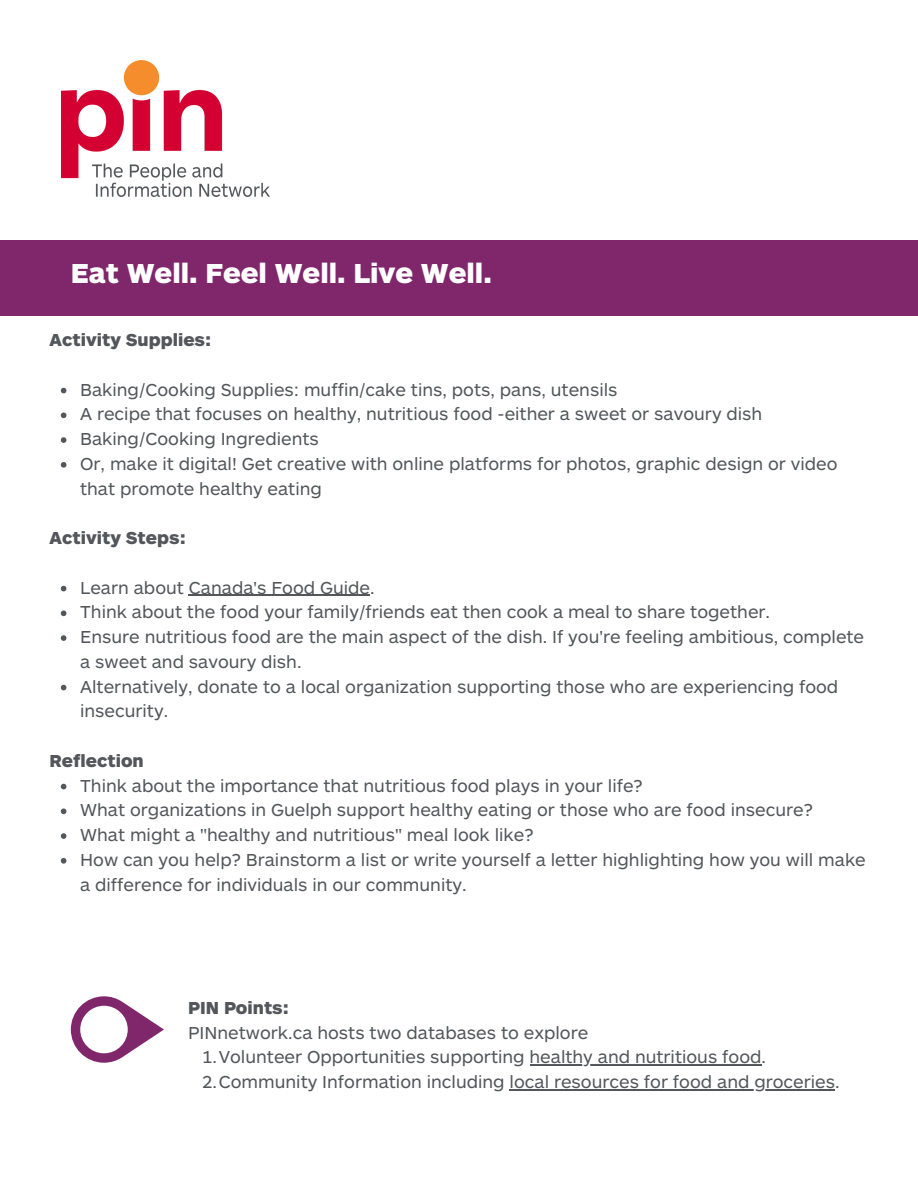
<style>
.page{position:relative;width:918px;height:1188px;background:#fff}
.page>*{position:absolute;margin:0;border:0;box-sizing:border-box;transform-origin:0 0}
.t1{font:900 28.5px "ARS Maquette";color:#fff}
.t2{font:18px/24.8px "ARS Maquette";color:#53565a}
.t3{font:900 18px "ARS Maquette";color:#53565a}
</style>
<div class="page">
<div style="left:0;top:240px;width:918px;height:76px;background:#80276c"></div>
<svg style="left:61px;top:388px;width:5px;height:5px"></svg>
<svg style="left:61px;top:413px;width:5px;height:5px"></svg>
<svg style="left:61px;top:437px;width:5px;height:6px"></svg>
<svg style="left:61px;top:462px;width:5px;height:6px"></svg>
<svg style="left:61px;top:586px;width:5px;height:5px"></svg>
<hr style="left:189px;top:595px;width:181px;height:1px;background:#53565a">
<svg style="left:61px;top:611px;width:5px;height:5px"></svg>
<svg style="left:61px;top:635px;width:5px;height:6px"></svg>
<svg style="left:61px;top:685px;width:5px;height:5px"></svg>
<svg style="left:61px;top:784px;width:5px;height:5px"></svg>
<svg style="left:61px;top:809px;width:5px;height:5px"></svg>
<svg style="left:61px;top:833px;width:5px;height:6px"></svg>
<svg style="left:61px;top:858px;width:5px;height:6px"></svg>
<svg style="left:71px;top:996px;width:93px;height:67px"></svg>
<div style="left:80px;top:1006px;width:48px;height:47px;background:#fff;border-radius:50%"></div>
<hr style="left:530px;top:1064px;width:232px;height:2px;background:#53565a">
<hr style="left:510px;top:1089px;width:325px;height:1px;background:#53565a">
<img style="left:61px;top:60px;width:208px;height:137px">
<h1 class="t1" style="left:71px;top:254px;width:423px">Eat Well. Feel Well. Live Well.</h1>
<p class="t3" style="left:50px;top:328px;width:163px">Activity Supplies:</p>
<p class="t2" style="left:80px;top:376px;width:759px">Baking/Cooking Supplies: muffin/cake tins, pots, pans, utensils<br>A recipe that focuses on healthy, nutritious food -either a sweet or savoury dish Baking/Cooking Ingredients<br>Or, make it digital! Get creative with online platforms for photos, graphic design or video that promote healthy eating</p>
<p class="t3" style="left:50px;top:526px;width:138px">Activity Steps:</p>
<p class="t2" style="left:80px;top:574px;width:786px">Learn about Canada's Food Guide.<br>Think about the food your family/friends eat then cook a meal to share together.<br>Ensure nutritious food are the main aspect of the dish. If you're feeling ambitious, complete a sweet and savoury dish.<br>Alternatively, donate to a local organization supporting those who are experiencing food insecurity.</p>
<p class="t3" style="left:50px;top:749px;width:96px">Reflection</p>
<p class="t2" style="left:80px;top:772px;width:787px">Think about the importance that nutritious food plays in your life?<br>What organizations in Guelph support healthy eating or those who are food insecure?<br>What might a "healthy and nutritious" meal look like?<br>How can you help? Brainstorm a list or write yourself a letter highlighting how you will make a difference for individuals in our community.</p>
<p class="t3" style="left:188px;top:996px;width:102px">PIN Points:</p>
<p class="t2" style="left:188px;top:1019px;width:402px">PINnetwork.ca hosts two databases to explore</p>
<p class="t2" style="left:202px;top:1044px;width:639px">1.Volunteer Opportunities supporting healthy and nutritious food.<br>2.Community Information including local resources for food and groceries.</p>
</div>
